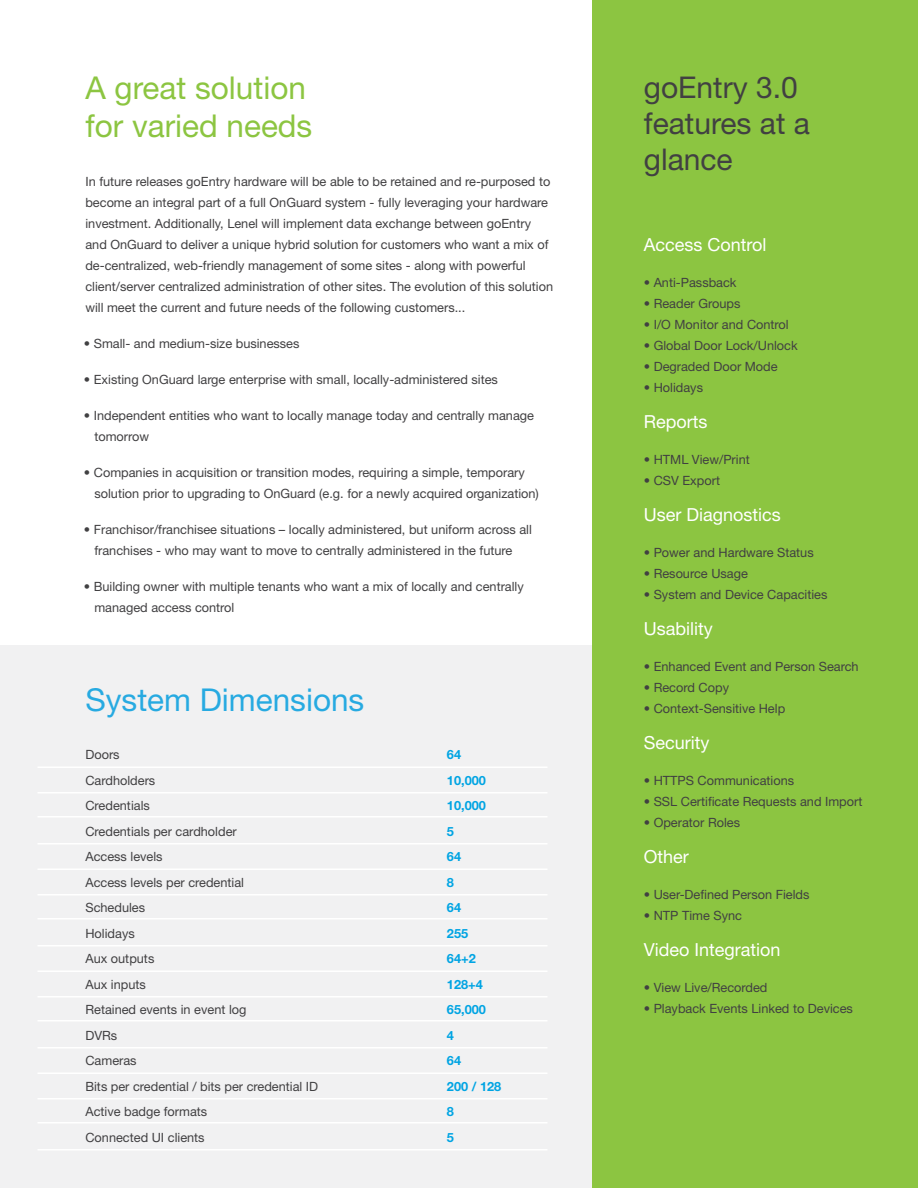
<style>
.page{position:relative;width:918px;height:1188px;background:#fff}
.page>*{position:absolute;margin:0;border:0;box-sizing:border-box;transform-origin:0 0}
.t1{font:31.5px/37.8px "Helvetica Neue LT Std";color:#8cc541}
.t2{font:31.5px "Helvetica Neue LT Std";color:#27aae1}
.t3{font:30px/36px "Helvetica Neue LT Std";color:#414042}
.t4{font:18px "Helvetica Neue LT Std";color:#fff}
.t5{font:12.75px/25.5px "Helvetica Neue LT Std";color:#414042}
.t6{font:700 12.75px/25.5px "Helvetica Neue LT Std";color:#00a4e3}
</style>
<div class="page">
<div style="left:0;top:645px;width:592px;height:543px;background:#f1f1f2"></div>
<hr style="left:38px;top:766px;width:510px;height:2px;background:#fff">
<hr style="left:38px;top:792px;width:510px;height:2px;background:#fff">
<hr style="left:38px;top:816px;width:510px;height:2px;background:#fff">
<hr style="left:38px;top:843px;width:510px;height:1px;background:#fff">
<hr style="left:38px;top:868px;width:510px;height:2px;background:#fff">
<hr style="left:38px;top:894px;width:510px;height:2px;background:#fff">
<hr style="left:38px;top:918px;width:510px;height:2px;background:#fff">
<hr style="left:38px;top:945px;width:510px;height:1px;background:#fff">
<hr style="left:38px;top:970px;width:510px;height:2px;background:#fff">
<hr style="left:38px;top:996px;width:510px;height:2px;background:#fff">
<hr style="left:38px;top:1020px;width:510px;height:2px;background:#fff">
<hr style="left:38px;top:1047px;width:510px;height:1px;background:#fff">
<hr style="left:38px;top:1072px;width:510px;height:2px;background:#fff">
<hr style="left:38px;top:1098px;width:510px;height:2px;background:#fff">
<hr style="left:38px;top:1122px;width:510px;height:2px;background:#fff">
<hr style="left:38px;top:1149px;width:510px;height:1px;background:#fff">
<div style="left:592px;top:0;width:326px;height:1188px;background:#8cc541"></div>
<h1 class="t1" style="left:85px;top:69px;width:228px">A great solution for varied needs</h1>
<h2 class="t3" style="left:644px;top:69px;width:168px">goEntry 3.0 features at a glance</h2>
<p class="t5" style="left:85px;top:171px;width:469px;line-height:21px">In future releases goEntry hardware will be able to be retained and re-purposed to become an integral part of a full OnGuard system - fully leveraging your hardware investment. Additionally, Lenel will implement data exchange between goEntry and OnGuard to deliver a unique hybrid solution for customers who want a mix of de-centralized, web-friendly management of some sites - along with powerful client/server centralized administration of other sites. The evolution of this solution will meet the current and future needs of the following customers...</p>
<p class="t5" style="left:84px;top:331px;width:217px">• Small- and medium-size businesses</p>
<p class="t5" style="left:84px;top:367px;width:416px">• Existing OnGuard large enterprise with small, locally-administered sites</p>
<p class="t5" style="left:94px;top:405px;width:441px;line-height:21px;text-indent:-11px">• Independent entities who want to locally manage today and centrally manage tomorrow</p>
<p class="t5" style="left:94px;top:462px;width:446px;line-height:21px;text-indent:-11px">• Companies in acquisition or transition modes, requiring a simple, temporary solution prior to upgrading to OnGuard (e.g. for a newly acquired organization)</p>
<p class="t5" style="left:94px;top:519px;width:439px;line-height:21px;text-indent:-11px">• Franchisor/franchisee situations – locally administered, but uniform across all franchises - who may want to move to centrally administered in the future</p>
<p class="t5" style="left:94px;top:576px;width:431px;line-height:21px;text-indent:-11px">• Building owner with multiple tenants who want a mix of locally and centrally managed access control</p>
<h3 class="t4" style="left:644px;top:234px;width:124px">Access Control</h3>
<p class="t5" style="left:644px;top:270px;width:94px">• Anti-Passback</p>
<p class="t5" style="left:644px;top:291px;width:98px">• Reader Groups</p>
<p class="t5" style="left:644px;top:312px;width:147px">• I/O Monitor and Control</p>
<p class="t5" style="left:644px;top:333px;width:155px">• Global Door Lock/Unlock</p>
<p class="t5" style="left:644px;top:354px;width:135px">• Degraded Door Mode</p>
<p class="t5" style="left:644px;top:375px;width:61px">• Holidays</p>
<h3 class="t4" style="left:644px;top:411px;width:65px">Reports</h3>
<p class="t5" style="left:644px;top:447px;width:108px">• HTML View/Print</p>
<p class="t5" style="left:644px;top:468px;width:78px">• CSV Export</p>
<h3 class="t4" style="left:644px;top:504px;width:138px">User Diagnostics</h3>
<p class="t5" style="left:644px;top:540px;width:171px">• Power and Hardware Status</p>
<p class="t5" style="left:644px;top:561px;width:106px">• Resource Usage</p>
<p class="t5" style="left:644px;top:582px;width:185px">• System and Device Capacities</p>
<h3 class="t4" style="left:644px;top:618px;width:70px">Usability</h3>
<p class="t5" style="left:644px;top:654px;width:216px">• Enhanced Event and Person Search</p>
<p class="t5" style="left:644px;top:675px;width:87px">• Record Copy</p>
<p class="t5" style="left:644px;top:696px;width:143px">• Context-Sensitive Help</p>
<h3 class="t4" style="left:644px;top:732px;width:67px">Security</h3>
<p class="t5" style="left:644px;top:768px;width:152px">• HTTPS Communications</p>
<p class="t5" style="left:644px;top:789px;width:220px">• SSL Certificate Requests and Import</p>
<p class="t5" style="left:644px;top:810px;width:98px">• Operator Roles</p>
<h3 class="t4" style="left:644px;top:846px;width:47px">Other</h3>
<p class="t5" style="left:644px;top:882px;width:167px">• User-Defined Person Fields</p>
<p class="t5" style="left:644px;top:903px;width:100px">• NTP Time Sync</p>
<h3 class="t4" style="left:644px;top:939px;width:138px">Video Integration</h3>
<p class="t5" style="left:644px;top:975px;width:125px">• View Live/Recorded</p>
<p class="t5" style="left:644px;top:996px;width:211px">• Playback Events Linked to Devices</p>
<h1 class="t2" style="left:85px;top:681px;width:280px">System Dimensions</h1>
<p class="t5" style="left:85px;top:742px;width:234px">Doors<br>Cardholders<br>Credentials<br>Credentials per cardholder<br>Access levels<br>Access levels per credential<br>Schedules<br>Holidays<br>Aux outputs<br>Aux inputs<br>Retained events in event log<br>DVRs<br>Cameras<br>Bits per credential / bits per credential ID<br>Active badge formats<br>Connected UI clients</p>
<p class="t6" style="left:447px;top:742px;width:56px">64<br>10,000<br>10,000<br>5<br>64<br>8<br>64<br>255<br>64+2<br>128+4<br>65,000<br>4<br>64<br>200 / 128<br>8<br>5</p>
</div>
